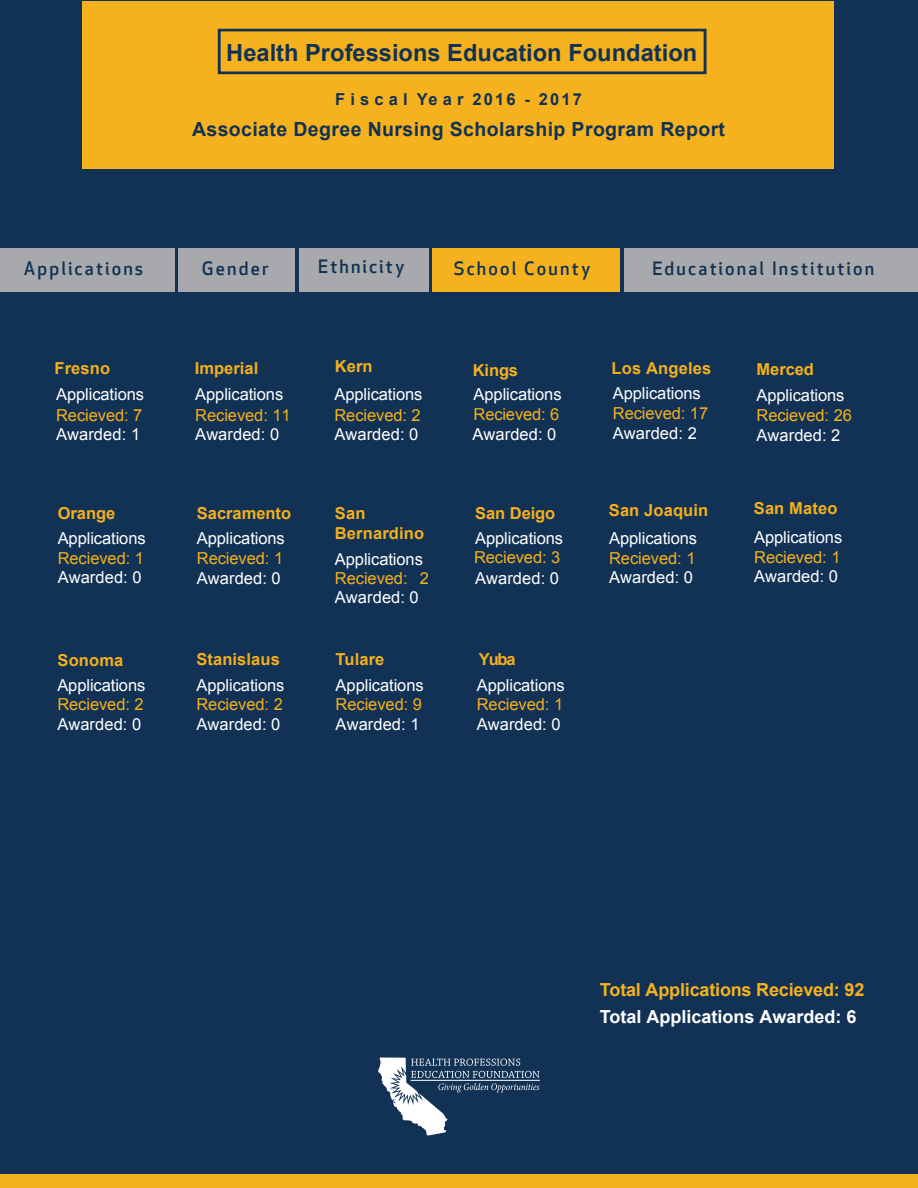
<style>
.page{position:relative;width:918px;height:1188px;background:#fff}
.page>*{position:absolute;margin:0;border:0;box-sizing:border-box;transform-origin:0 0}
.t1{font:700 23.7px "Arial";color:#123255}
.t2{font:700 19.5px "Arial";letter-spacing:.02em;color:#123255}
.t3{font:500 18px "Apex New";letter-spacing:.12em;color:#123255}
.t4{font:700 18px "Arial";letter-spacing:-.01em;color:#f5b21e}
.t5{font:700 18px "Arial";color:#fff}
.t6{font:16.5px "Arial";letter-spacing:-.005em;color:#fff}
.t7{font:16.5px "Arial";letter-spacing:-.005em;color:#f4b01b}
.t8{font:700 16.5px "Arial";letter-spacing:.005em;color:#f4b01b}
.t9{font:700 16.5px "Arial";letter-spacing:.31em;color:#123255}
.s1{font-style:inherit}
</style>
<div class="page">
<div style="left:0;top:1px;width:918px;height:1187px;background:#123255"></div>
<div style="left:82px;top:1px;width:752px;height:167px;background:#f5b21e"></div>
<div style="left:218px;top:29px;width:488px;height:45px;border:3px solid #123255"></div>
<div style="left:624px;top:248px;width:294px;height:44px;background:#a7a9ac"></div>
<div style="left:432px;top:248px;width:188px;height:44px;background:#f5b21e"></div>
<div style="left:299px;top:248px;width:129px;height:44px;background:#a7a9ac"></div>
<div style="left:178px;top:248px;width:117px;height:44px;background:#a7a9ac"></div>
<div style="left:0;top:248px;width:174px;height:44px;background:#a7a9ac"></div>
<div style="left:0;top:1174px;width:918px;height:14px;background:#f5b21e"></div>
<svg style="left:378px;top:1058px;width:161px;height:78px"></svg>
<p class="t1" style="left:226px;top:37px;width:473px">Health Professions Education Foundation</p>
<p class="t9" style="left:335px;top:88px;width:248px">Fiscal Year 201<span class="s1">6</span> - 201<span class="s1">7</span></p>
<p class="t2" style="left:192px;top:116px;width:535px">Associate Degree Nursing Scholarship Program Report</p>
<p class="t3" style="left:24px;top:258px;width:121px">Applications</p>
<p class="t3" style="left:202px;top:258px;width:68px">Gender</p>
<p class="t3" style="left:318px;top:256px;width:88px">Ethnicity</p>
<p class="t3" style="left:454px;top:258px;width:138px">School County</p>
<p class="t3" style="left:652px;top:258px;width:223px">Educational Institution</p>
<p class="t8" style="left:54px;top:358px;width:57px">Fresno</p>
<p class="t8" style="left:195px;top:358px;width:65px">Imperial</p>
<p class="t8" style="left:335px;top:355px;width:39px">Kern</p>
<p class="t8" style="left:473px;top:359px;width:47px">Kings</p>
<p class="t8" style="left:612px;top:357px;width:101px">Los Angeles</p>
<p class="t8" style="left:757px;top:358px;width:59px">Merced</p>
<p class="t6" style="left:56px;top:383px;width:90px">Applications</p>
<p class="t6" style="left:195px;top:383px;width:90px">Applications</p>
<p class="t6" style="left:334px;top:383px;width:90px">Applications</p>
<p class="t6" style="left:474px;top:383px;width:90px">Applications</p>
<p class="t6" style="left:613px;top:383px;width:90px">Applications</p>
<p class="t6" style="left:757px;top:385px;width:90px">Applications</p>
<p class="t7" style="left:56px;top:404px;width:88px">Recieved: 7</p>
<p class="t7" style="left:195px;top:404px;width:97px">Recieved: 11</p>
<p class="t7" style="left:334px;top:404px;width:88px">Recieved: 2</p>
<p class="t7" style="left:474px;top:403px;width:87px">Recieved: 6</p>
<p class="t7" style="left:613px;top:403px;width:97px">Recieved: 17</p>
<p class="t7" style="left:757px;top:405px;width:97px">Recieved: 26</p>
<p class="t6" style="left:56px;top:424px;width:86px">Awarded: 1</p>
<p class="t6" style="left:195px;top:423px;width:86px">Awarded: 0</p>
<p class="t6" style="left:334px;top:424px;width:86px">Awarded: 0</p>
<p class="t6" style="left:473px;top:423px;width:85px">Awarded: 0</p>
<p class="t6" style="left:613px;top:422px;width:86px">Awarded: 2</p>
<p class="t6" style="left:757px;top:425px;width:85px">Awarded: 2</p>
<p class="t8" style="left:58px;top:502px;width:59px">Orange</p>
<p class="t8" style="left:197px;top:502px;width:96px">Sacramento</p>
<p class="t8" style="left:335px;top:502px;width:32px">San</p>
<p class="t8" style="left:475px;top:502px;width:82px">San Deigo</p>
<p class="t8" style="left:609px;top:500px;width:101px">San Joaquin</p>
<p class="t8" style="left:754px;top:497px;width:85px">San Mateo</p>
<p class="t6" style="left:58px;top:527px;width:90px">Applications</p>
<p class="t6" style="left:197px;top:527px;width:90px">Applications</p>
<p class="t8" style="left:335px;top:522px;width:91px">Bernardino</p>
<p class="t6" style="left:475px;top:527px;width:90px">Applications</p>
<p class="t6" style="left:609px;top:528px;width:90px">Applications</p>
<p class="t6" style="left:754px;top:527px;width:90px">Applications</p>
<p class="t7" style="left:58px;top:547px;width:88px">Recieved: 1</p>
<p class="t7" style="left:197px;top:547px;width:88px">Recieved: 1</p>
<p class="t6" style="left:335px;top:548px;width:90px">Applications</p>
<p class="t7" style="left:474px;top:546px;width:88px">Recieved: 3</p>
<p class="t7" style="left:609px;top:547px;width:88px">Recieved: 1</p>
<p class="t7" style="left:754px;top:546px;width:88px">Recieved: 1</p>
<p class="t6" style="left:58px;top:566px;width:85px">Awarded: 0</p>
<p class="t6" style="left:197px;top:567px;width:85px">Awarded: 0</p>
<p class="t7" style="left:335px;top:568px;width:74px">Recieved:</p>
<p class="t7" style="left:420px;top:568px;width:11px">2</p>
<p class="t6" style="left:475px;top:567px;width:85px">Awarded: 0</p>
<p class="t6" style="left:609px;top:567px;width:85px">Awarded: 0</p>
<p class="t6" style="left:754px;top:566px;width:85px">Awarded: 0</p>
<p class="t6" style="left:335px;top:587px;width:85px">Awarded: 0</p>
<p class="t8" style="left:58px;top:649px;width:67px">Sonoma</p>
<p class="t8" style="left:196px;top:648px;width:85px">Stanislaus</p>
<p class="t8" style="left:336px;top:648px;width:50px">Tulare</p>
<p class="t8" style="left:479px;top:648px;width:39px">Yuba</p>
<p class="t6" style="left:57px;top:674px;width:90px">Applications</p>
<p class="t6" style="left:196px;top:674px;width:90px">Applications</p>
<p class="t6" style="left:336px;top:674px;width:90px">Applications</p>
<p class="t6" style="left:477px;top:674px;width:90px">Applications</p>
<p class="t7" style="left:57px;top:694px;width:88px">Recieved: 2</p>
<p class="t7" style="left:196px;top:694px;width:88px">Recieved: 2</p>
<p class="t7" style="left:336px;top:694px;width:88px">Recieved: 9</p>
<p class="t7" style="left:477px;top:694px;width:88px">Recieved: 1</p>
<p class="t6" style="left:57px;top:713px;width:85px">Awarded: 0</p>
<p class="t6" style="left:196px;top:713px;width:85px">Awarded: 0</p>
<p class="t6" style="left:336px;top:713px;width:85px">Awarded: 1</p>
<p class="t6" style="left:477px;top:713px;width:85px">Awarded: 0</p>
<p class="t4" style="left:600px;top:978px;width:266px">Total Applications Recieved: 92</p>
<p class="t5" style="left:600px;top:1004px;width:258px">Total Applications Awarded: 6</p>
</div>
